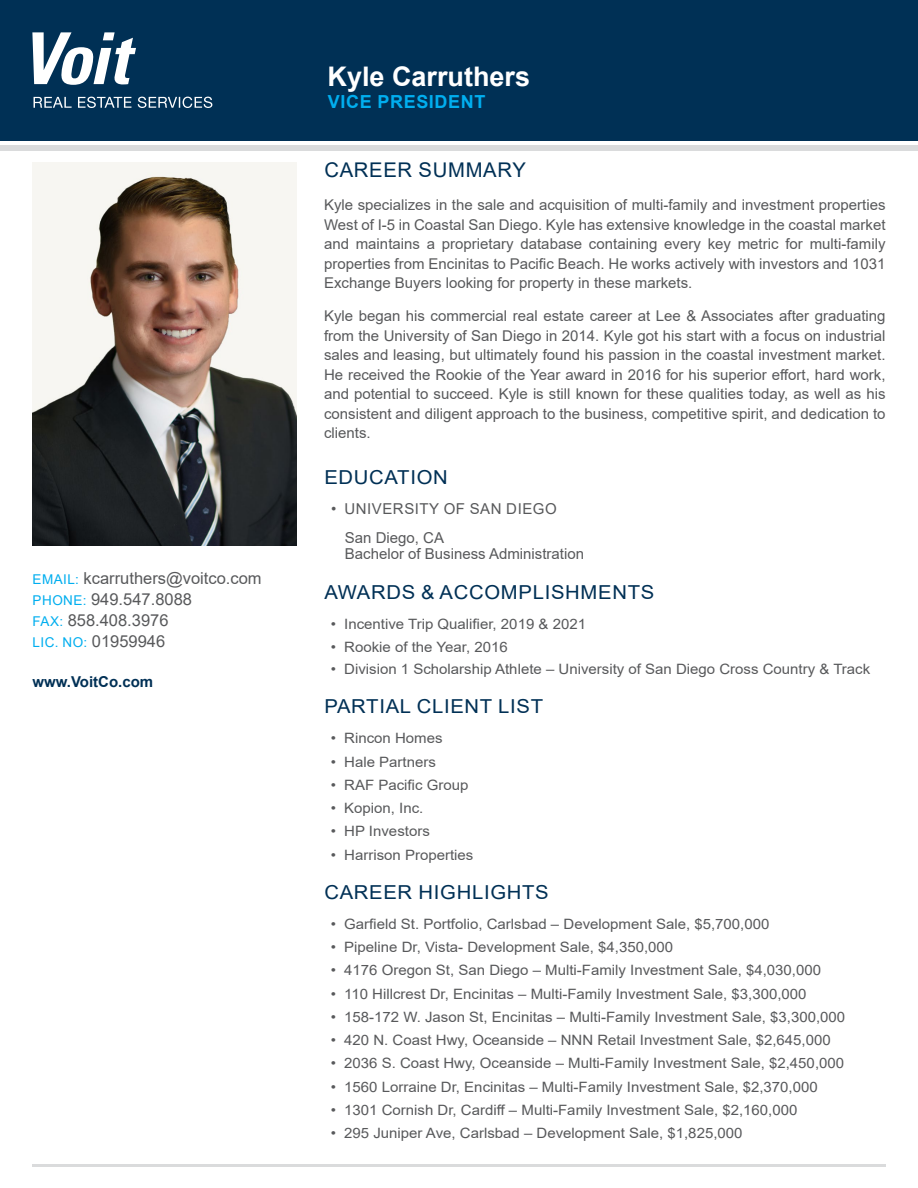
<style>
.page{position:relative;width:918px;height:1188px;background:#fff}
.page>*{position:absolute;margin:0;border:0;box-sizing:border-box;transform-origin:0 0}
.t1{font:700 27px "Arial";color:#fff}
.t2{font:20.25px "Arial";letter-spacing:.035em;color:#003055}
.t3{font:19.2px "Arial";letter-spacing:.035em;color:#003055;scale:1.05 1}
.t4{font:700 18px "Arial";letter-spacing:.035em;color:#00aeef}
.t5{font:16.5px/21px "Arial";color:#58595b}
.t6{font:15px/28.7px "Arial";letter-spacing:.035em;color:#58595b}
.t7{font:15px "Arial";color:#58595b}
.t8{font:700 15px "Arial";color:#003055}
.t9{font:14.85px/19.5px "Arial";color:#58595b;text-align:justify}
.t10{font:14.25px "Arial";color:#58595b;scale:1.05 1}
.s1{font-size:13.5px;color:#00aeef}
</style>
<div class="page">
<div style="left:0;top:0;width:918px;height:140px;background:#003055"></div>
<div style="left:0;top:146px;width:918px;height:5px;background:#dadbdc"></div>
<hr style="left:32px;top:1164px;width:854px;height:2px;background:#dadbdc">
<svg style="left:34px;top:97px;width:38px;height:11px"></svg>
<svg style="left:78px;top:97px;width:53px;height:11px"></svg>
<svg style="left:138px;top:97px;width:74px;height:11px"></svg>
<svg style="left:32px;top:32px;width:104px;height:53px"></svg>
<img style="left:32px;top:163px;width:265px;height:383px">
<p class="t5" style="left:33px;top:568px;width:231px"><span class="s1">EMAIL:</span> kcarruthers@voitco.com<br><span class="s1">PHONE:</span> 949.547.8088<br><span class="s1">FAX:</span> 858.408.3976<br><span class="s1">LIC. NO:</span> 01959946</p>
<p class="t8" style="left:32px;top:671px;width:122px">www.VoitCo.com</p>
<h1 class="t1" style="left:328px;top:58px;width:204px">Kyle Carruthers</h1>
<p class="t4" style="left:328px;top:89px;width:159px">VICE PRESIDENT</p>
<h2 class="t2" style="left:324px;top:156px;width:203px">CAREER SUMMARY</h2>
<p class="t9" style="left:324px;top:195px;width:563px">Kyle specializes in the sale and acquisition of multi-family and investment properties West of I-5 in Coastal San Diego. Kyle has extensive knowledge in the coastal market and maintains a proprietary database containing every key metric for multi-family properties from Encinitas to Pacific Beach. He works actively with investors and 1031<br>Exchange Buyers looking for property in these markets.</p>
<p class="t9" style="left:324px;top:306px;width:563px">Kyle began his commercial real estate career at Lee &amp; Associates after graduating from the University of San Diego in 2014. Kyle got his start with a focus on industrial sales and leasing, but ultimately found his passion in the coastal investment market.<br>He received the Rookie of the Year award in 2016 for his superior effort, hard work, and potential to succeed. Kyle is still known for these qualities today, as well as his consistent and diligent approach to the business, competitive spirit, and dedication to clients.</p>
<h3 class="t3" style="left:324px;top:464px;width:119px">EDUCATION</h3>
<p class="t6" style="left:345px;top:495px;width:213px;text-indent:-14px">• UNIVERSITY OF SAN DIEGO<br>San Diego, CA</p>
<p class="t7" style="left:345px;top:544px;width:241px">Bachelor of Business Administration</p>
<h3 class="t3" style="left:324px;top:579px;width:316px">AWARDS &amp; ACCOMPLISHMENTS</h3>
<p class="t10" style="left:331px;top:614px;width:245px">• Incentive Trip Qualifier, 2019 &amp; 2021</p>
<p class="t10" style="left:331px;top:637px;width:170px">• Rookie of the Year, 2016</p>
<p class="t10" style="left:331px;top:659px;width:515px">• Division 1 Scholarship Athlete – University of San Diego Cross Country &amp; Track</p>
<h3 class="t3" style="left:324px;top:693px;width:210px">PARTIAL CLIENT LIST</h3>
<p class="t10" style="left:331px;top:729px;width:108px">• Rincon Homes</p>
<p class="t10" style="left:331px;top:752px;width:102px">• Hale Partners</p>
<p class="t10" style="left:331px;top:775px;width:133px">• RAF Pacific Group</p>
<p class="t10" style="left:331px;top:798px;width:90px">• Kopion, Inc.</p>
<p class="t10" style="left:331px;top:822px;width:96px">• HP Investors</p>
<p class="t10" style="left:331px;top:845px;width:137px">• Harrison Properties</p>
<h3 class="t3" style="left:324px;top:879px;width:215px">CAREER HIGHLIGHTS</h3>
<p class="t10" style="left:331px;top:914px;width:419px">• Garfield St. Portfolio, Carlsbad – Development Sale, $5,700,000</p>
<p class="t10" style="left:331px;top:937px;width:328px">• Pipeline Dr, Vista- Development Sale, $4,350,000</p>
<p class="t10" style="left:331px;top:961px;width:469px">• 4176 Oregon St, San Diego – Multi-Family Investment Sale, $4,030,000</p>
<p class="t10" style="left:331px;top:984px;width:455px">• 110 Hillcrest Dr, Encinitas – Multi-Family Investment Sale, $3,300,000</p>
<p class="t10" style="left:331px;top:1007px;width:492px">• 158-172 W. Jason St, Encinitas – Multi-Family Investment Sale, $3,300,000</p>
<p class="t10" style="left:331px;top:1030px;width:478px">• 420 N. Coast Hwy, Oceanside – NNN Retail Investment Sale, $2,645,000</p>
<p class="t10" style="left:331px;top:1054px;width:490px">• 2036 S. Coast Hwy, Oceanside – Multi-Family Investment Sale, $2,450,000</p>
<p class="t10" style="left:331px;top:1077px;width:465px">• 1560 Lorraine Dr, Encinitas – Multi-Family Investment Sale, $2,370,000</p>
<p class="t10" style="left:331px;top:1100px;width:446px">• 1301 Cornish Dr, Cardiff – Multi-Family Investment Sale, $2,160,000</p>
<p class="t10" style="left:331px;top:1123px;width:394px">• 295 Juniper Ave, Carlsbad – Development Sale, $1,825,000</p>
</div>
